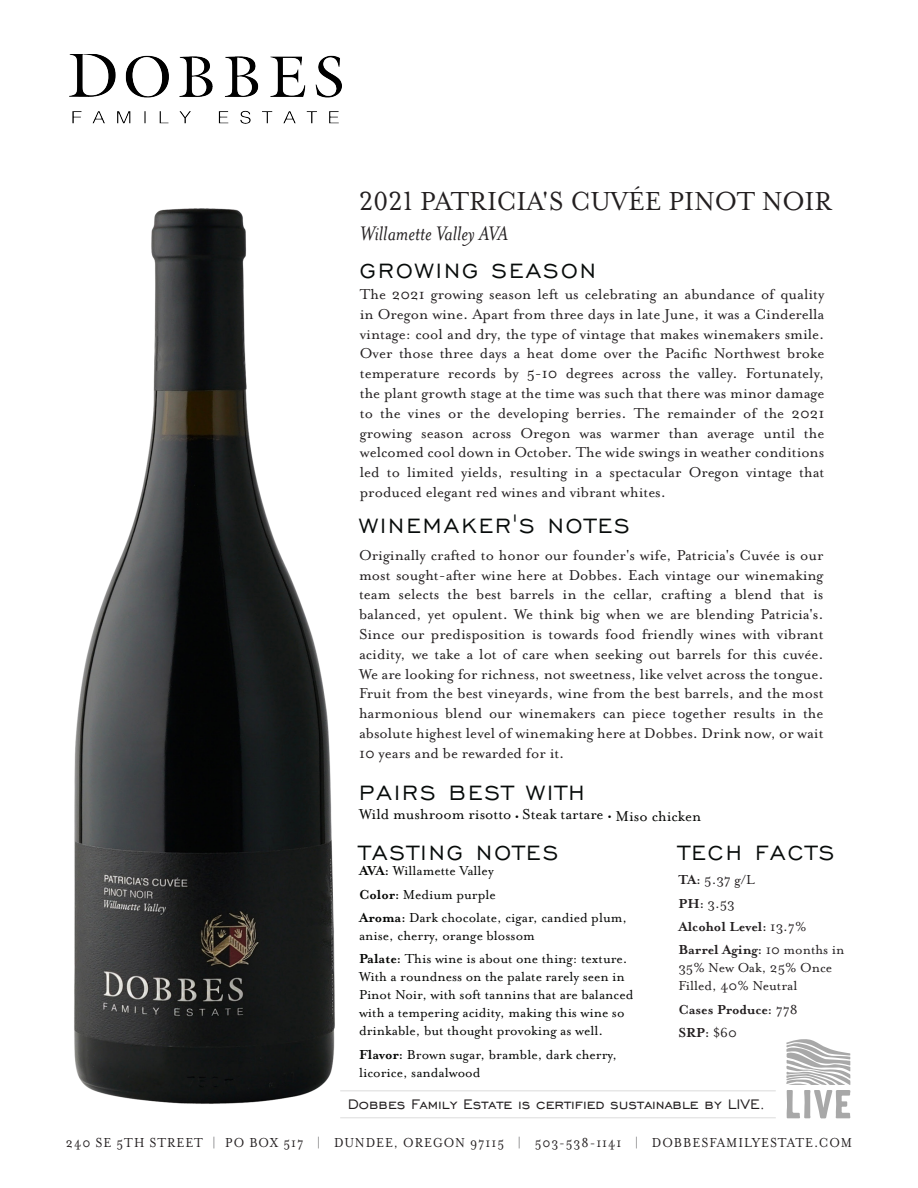
<style>
.page{position:relative;width:918px;height:1188px;background:#fff}
.page>*{position:absolute;margin:0;border:0;box-sizing:border-box;transform-origin:0 0}
.t1{font:30px "Mrs Eaves OT";color:#231f20;scale:.96 1}
.t2{font:27px "Chisel Normal";letter-spacing:.08em;color:#070b0a}
.t3{font:italic 22.5px "Mrs Eaves OT";color:#231f20;scale:.96 1}
.t4{font:18px "Chisel Normal";color:#231f20}
.t5{font:16.5px/19.8px "Mrs Eaves OT";color:#231f20;text-align:justify}
.t6{font:16.5px "Mrs Eaves OT";color:#040503}
.t7{font:15px/18px "Mrs Eaves OT";color:#040503}
.t8{font:15px "Mrs Eaves OT";letter-spacing:.07em;color:#231f20;scale:.91 1}
.t9{font:15px/18px "Mrs Eaves OT";color:#231f20}
.t10{font:700 15px "Mrs Eaves OT";color:#231f20}
.t11{font:15px "Mrs Eaves OT";letter-spacing:.07em;color:#231f20}
.s1{font-weight:700}
.s2{font-weight:400}
.s3{color:#67676a}
</style>
<div class="page">
<img style="left:74px;top:208px;width:261px;height:896px">
<img style="left:69px;top:54px;width:273px;height:70px">
<svg style="left:786px;top:1039px;width:65px;height:80px"></svg>
<hr style="left:340px;top:1090px;width:436px;height:2px;background:#040503">
<hr style="left:340px;top:1117px;width:436px;height:1px;background:#040503">
<p class="t1" style="left:359px;top:184px;width:495px">2021 PATRICIA'S CUVÉE PINOT NOIR</p>
<p class="t3" style="left:360px;top:221px;width:156px">Willamette Valley AVA</p>
<p class="t2" style="left:360px;top:254px;width:238px">GROWING SEASON</p>
<p class="t5" style="left:360px;top:284px;width:466px">The 2021 growing season left us celebrating an abundance of quality in Oregon wine. Apart from three days in late June, it was a Cinderella vintage: cool and dry, the type of vintage that makes winemakers smile.<br>Over those three days a heat dome over the Pacific Northwest broke temperature records by 5-10 degrees across the valley. Fortunately, the plant growth stage at the time was such that there was minor damage to the vines or the developing berries. The remainder of the 2021 growing season across Oregon was warmer than average until the welcomed cool down in October. The wide swings in weather conditions led to limited yields, resulting in a spectacular Oregon vintage that produced elegant red wines and vibrant whites.</p>
<p class="t2" style="left:359px;top:509px;width:272px">WINEMAKER'S NOTES</p>
<p class="t5" style="left:359px;top:545px;width:466px">Originally crafted to honor our founder's wife, Patricia's Cuvée is our most sought-after wine here at Dobbes. Each vintage our winemaking team selects the best barrels in the cellar, crafting a blend that is balanced, yet opulent. We think big when we are blending Patricia's.<br>Since our predisposition is towards food friendly wines with vibrant acidity, we take a lot of care when seeking out barrels for this cuvée.<br>We are looking for richness, not sweetness, like velvet across the tongue.<br>Fruit from the best vineyards, wine from the best barrels, and the most harmonious blend our winemakers can piece together results in the absolute highest level of winemaking here at Dobbes. Drink now, or wait 10 years and be rewarded for it.</p>
<p class="t2" style="left:359px;top:776px;width:227px">PAIRS BEST WITH</p>
<p class="t6" style="left:359px;top:805px;width:344px">Wild mushroom risotto • Steak tartare • Miso chicken</p>
<p class="t2" style="left:359px;top:836px;width:201px">TASTING NOTES</p>
<p class="t7" style="left:359px;top:862px;width:136px"><span class="s1">AVA:</span> Willamette Valley</p>
<p class="t7" style="left:359px;top:885px;width:138px"><span class="s1">Color:</span> Medium purple</p>
<p class="t7" style="left:359px;top:909px;width:270px"><span class="s1">Aroma:</span> Dark chocolate, cigar, candied plum, anise, cherry, orange blossom</p>
<p class="t7" style="left:359px;top:950px;width:276px"><span class="s1">Palate:</span> This wine is about one thing: texture.<br>With a roundness on the palate rarely seen in Pinot Noir, with soft tannins that are balanced with a tempering acidity, making this wine so drinkable, but thought provoking as well.</p>
<p class="t7" style="left:359px;top:1045px;width:260px"><span class="s1">Flavor:</span> Brown sugar, bramble, dark cherry, licorice, sandalwood</p>
<p class="t2" style="left:678px;top:836px;width:158px">TECH FACTS</p>
<p class="t11" style="left:678px;top:871px;width:78px"><span class="s1">TA:</span> 5.37 g/L</p>
<p class="t11" style="left:678px;top:895px;width:58px"><span class="s1">PH:</span> 3.53</p>
<p class="t10" style="left:678px;top:918px;width:130px">Alcohol Level: <span class="s2">13.7%</span></p>
<p class="t9" style="left:678px;top:941px;width:168px"><span class="s1">Barrel Aging:</span> 10 months in<br>35% New Oak, 25% Once<br>Filled, 40% Neutral</p>
<p class="t10" style="left:678px;top:1001px;width:121px">Cases Produce: <span class="s2">778</span></p>
<p class="t10" style="left:678px;top:1024px;width:60px">SRP: <span class="s2">$60</span></p>
<p class="t4" style="left:348px;top:1093px;width:419px">Dobbes Family Estate is certified sustainable by LIVE.</p>
<p class="t8" style="left:66px;top:1134px;width:865px">240 SE 5TH STREET <span class="s3">|</span> PO BOX 517 <span class="s3">|</span> DUNDEE, OREGON 97115 <span class="s3">|</span> 503-538-1141 <span class="s3">|</span> DOBBESFAMILYESTATE.COM</p>
</div>
